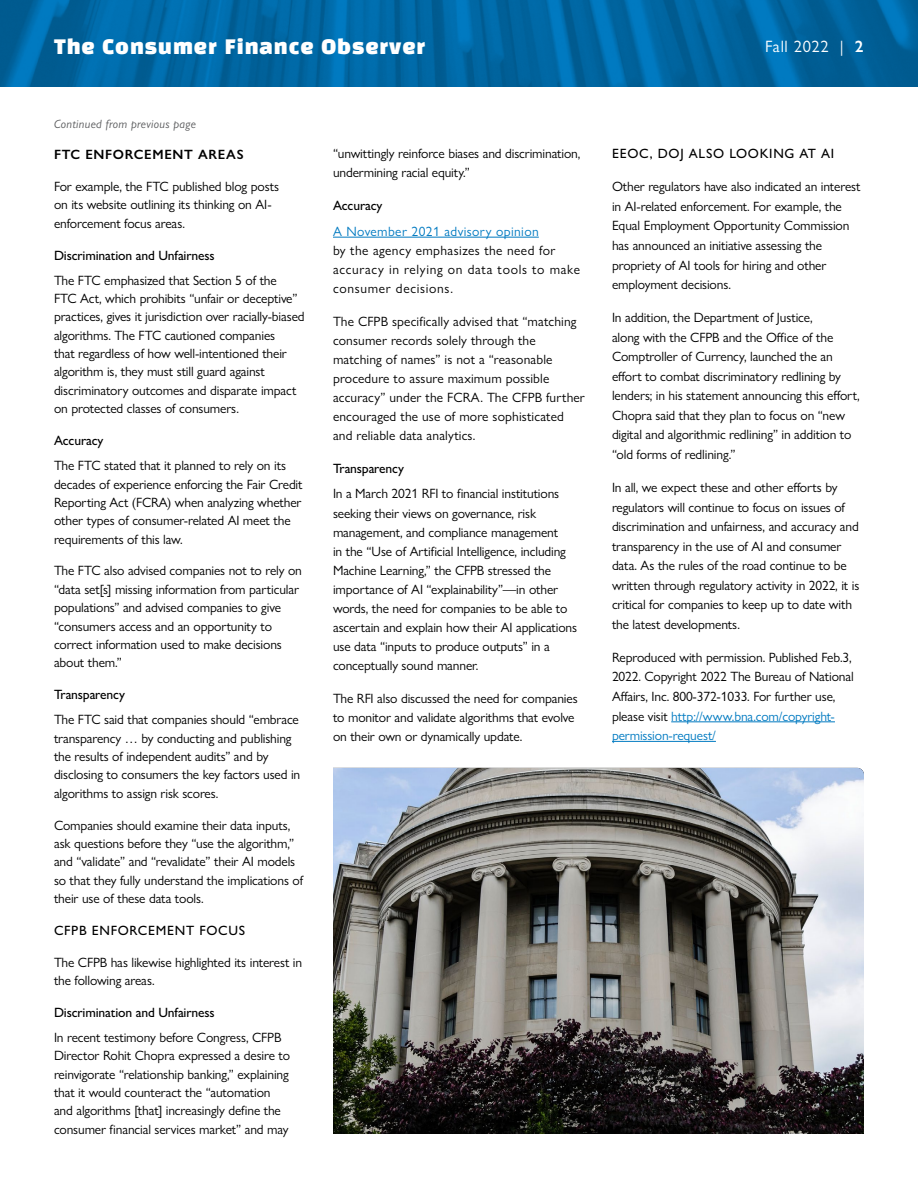
<style>
.page{position:relative;width:918px;height:1188px;background:#fff}
.page>*{position:absolute;margin:0;border:0;box-sizing:border-box;transform-origin:0 0}
.t1{font:19.5px "Black Han Sans";letter-spacing:.05em;color:#fff}
.t2{font:16.5px "Gill Sans Nova";letter-spacing:.04em;color:#fff}
.t3{font:13.5px/18.3px "Gill Sans Nova";letter-spacing:-.01em;color:#000}
.t4{font:13.5px/19px "Gill Sans Nova";letter-spacing:.01em;color:#000}
.t5{font:500 13.5px "Gill Sans Nova";letter-spacing:.05em;color:#000}
.t6{font:13.5px/19px "Gill Sans Nova";letter-spacing:.05em;color:#000}
.t7{font:500 13.5px "Gill Sans Nova";letter-spacing:-.01em;color:#000}
.t8{font:13.5px "Gill Sans Nova";letter-spacing:.03em;color:#007ac1}
.t9{font:600 13.5px "Gill Sans Nova";letter-spacing:.05em;color:#000}
.t10{font:italic 12px "Gill Sans Nova";letter-spacing:.025em;color:#58595b}
.s1{font-weight:600}
.s2{color:#007ac1}
</style>
<div class="page">
<img style="left:0;top:0;width:918px;height:86px">
<hr style="left:333px;top:237px;width:206px;height:1px;background:#007ac1">
<hr style="left:671px;top:722px;width:164px;height:1px;background:#007ac1">
<hr style="left:612px;top:741px;width:104px;height:1px;background:#007ac1">
<img style="left:333px;top:768px;width:531px;height:366px">
<h1 class="t1" style="left:54px;top:38px;width:373px">The Consumer Finance Observer</h1>
<p class="t2" style="left:765px;top:36px;width:100px">Fall 2022 | <span class="s1">2</span></p>
<p class="t10" style="left:54px;top:116px;width:143px">Continued from previous page</p>
<p class="t9" style="left:54px;top:146px;width:191px">FTC ENFORCEMENT AREAS</p>
<p class="t3" style="left:54px;top:177px;width:227px">For example, the FTC published blog posts on its website outlining its thinking on AI&shy;enforcement focus areas.</p>
<p class="t7" style="left:54px;top:247px;width:162px">Discrimination and Unfairness</p>
<p class="t3" style="left:54px;top:271px;width:252px">The FTC emphasized that Section 5 of the<br>FTC Act, which prohibits “unfair or deceptive” practices, gives it jurisdiction over racially-biased algorithms. The FTC cautioned companies<br>that regardless of how well-intentioned their algorithm is, they must still guard against discriminatory outcomes and disparate impact on protected classes of consumers.</p>
<p class="t5" style="left:54px;top:432px;width:51px">Accuracy</p>
<p class="t3" style="left:54px;top:456px;width:250px">The FTC stated that it planned to rely on its decades of experience enforcing the Fair Credit Reporting Act (FCRA) when analyzing whether other types of consumer-related AI meet the requirements of this law.</p>
<p class="t3" style="left:54px;top:562px;width:249px">The FTC also advised companies not to rely on “data set[s] missing information from particular populations” and advised companies to give “consumers access and an opportunity to correct information used to make decisions about them.”</p>
<p class="t5" style="left:54px;top:686px;width:72px">Transparency</p>
<p class="t3" style="left:54px;top:710px;width:248px">The FTC said that companies should “embrace transparency … by conducting and publishing the results of independent audits” and by disclosing to consumers the key factors used in algorithms to assign risk scores.</p>
<p class="t3" style="left:54px;top:816px;width:251px">Companies should examine their data inputs, ask questions before they “use the algorithm,” and “validate” and “revalidate” their AI models so that they fully understand the implications of their use of these data tools.</p>
<p class="t5" style="left:54px;top:922px;width:193px">CFPB ENFORCEMENT FOCUS</p>
<p class="t3" style="left:54px;top:953px;width:250px">The CFPB has likewise highlighted its interest in the following areas.</p>
<p class="t7" style="left:54px;top:1004px;width:162px">Discrimination and Unfairness</p>
<p class="t3" style="left:54px;top:1028px;width:238px">In recent testimony before Congress, CFPB Director Rohit Chopra expressed a desire to reinvigorate “relationship banking,” explaining that it would counteract the “automation and algorithms [that] increasingly define the consumer financial services market” and may</p>
<p class="t3" style="left:333px;top:144px;width:249px;line-height:19px">“unwittingly reinforce biases and discrimination, undermining racial equity.”</p>
<p class="t5" style="left:333px;top:197px;width:51px">Accuracy</p>
<p class="t8" style="left:333px;top:223px;width:207px">A November 2021 advisory opinion</p>
<p class="t6" style="left:333px;top:241px;width:249px">by the agency emphasizes the need for accuracy in relying on data tools to make consumer decisions.</p>
<p class="t4" style="left:333px;top:311px;width:253px">The CFPB specifically advised that “matching consumer records solely through the matching of names” is not a “reasonable procedure to assure maximum possible accuracy” under the FCRA. The CFPB further encouraged the use of more sophisticated and reliable data analytics.</p>
<p class="t5" style="left:333px;top:460px;width:72px">Transparency</p>
<p class="t3" style="left:333px;top:484px;width:246px;line-height:19px">In a March 2021 RFI to financial institutions seeking their views on governance, risk management, and compliance management<br>in the “Use of Artificial Intelligence, including Machine Learning,” the CFPB stressed the importance of AI “explainability”—in other words, the need for companies to be able to ascertain and explain how their AI applications use data “inputs to produce outputs” in a conceptually sound manner.</p>
<p class="t3" style="left:333px;top:688px;width:246px;line-height:19px">The RFI also discussed the need for companies to monitor and validate algorithms that evolve on their own or dynamically update.</p>
<p class="t5" style="left:612px;top:146px;width:224px">EEOC, DOJ ALSO LOOKING AT AI</p>
<p class="t3" style="left:612px;top:177px;width:250px;line-height:19.5px">Other regulators have also indicated an interest in AI-related enforcement. For example, the Equal Employment Opportunity Commission has announced an initiative assessing the propriety of AI tools for hiring and other employment decisions.</p>
<p class="t3" style="left:612px;top:308px;width:249px;line-height:19.5px">In addition, the Department of Justice,<br>along with the CFPB and the Office of the Comptroller of Currency, launched the an effort to combat discriminatory redlining by lenders; in his statement announcing this effort, Chopra said that they plan to focus on “new digital and algorithmic redlining” in addition to “old forms of redlining.”</p>
<p class="t3" style="left:612px;top:478px;width:249px;line-height:19.5px">In all, we expect these and other efforts by regulators will continue to focus on issues of discrimination and unfairness, and accuracy and transparency in the use of AI and consumer data. As the rules of the road continue to be written through regulatory activity in 2022, it is critical for companies to keep up to date with the latest developments.</p>
<p class="t3" style="left:612px;top:647px;width:243px;line-height:19.5px">Reproduced with permission. Published Feb.3, 2022. Copyright 2022 The Bureau of National Affairs, Inc. 800-372-1033. For further use, please visit <span class="s2">http://www.bna.com/copyright&shy;permission-request/</span></p>
</div>
